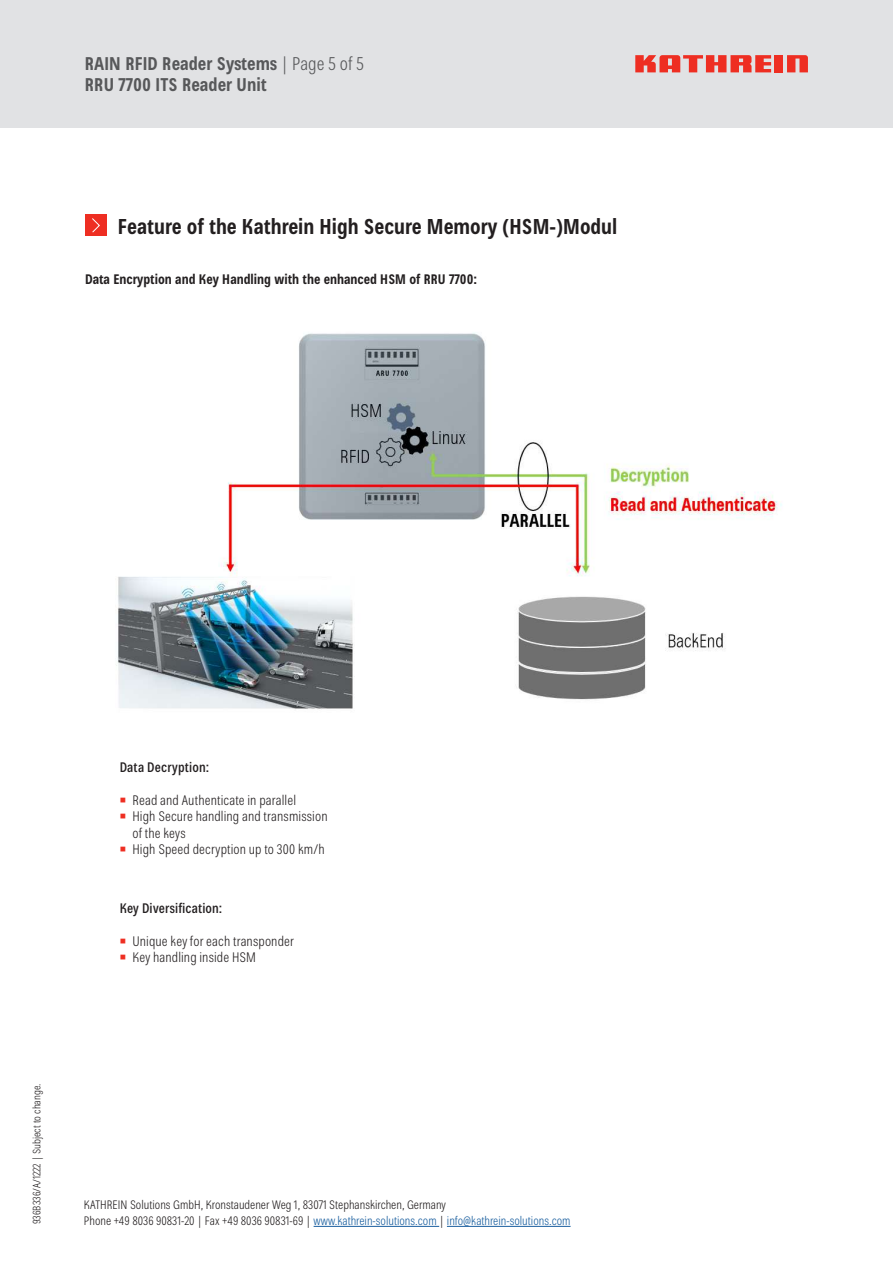
<style>
.page{position:relative;width:893px;height:1263px;background:#fff}
.page>*{position:absolute;margin:0;border:0;box-sizing:border-box;transform-origin:0 0}
.t1{font:700 condensed 21px "Kathrein 77";color:#231f20}
.t2{font:700 condensed 18px/21px "Kathrein 77";color:#57585a}
.t3{font:300 condensed 13.5px/16.5px "Kathrein 47";letter-spacing:.01em;color:#231f20}
.t4{font:700 condensed 13.5px "Kathrein 77";color:#231f20}
.t5{font:500 condensed 13.5px "Kathrein 67";letter-spacing:.015em;color:#231f20}
.t6{font:300 condensed 12px/16.2px "Kathrein 47";color:#231f20}
.t7{font:300 condensed 10.5px "Kathrein 47";color:#231f20}
.s1{font-family:"Kathrein 47";font-weight:300}
.s2{font-family:"Arial";font-weight:700;font-stretch:normal;font-size:18px;color:#ee2e22}
.s3{color:#175d9e}
</style>
<div class="page">
<div style="left:0;top:0;width:893px;height:128px;background:#e1e2e4"></div>
<div style="left:775px;top:55px;width:8px;height:17px;background:#ee2e22"></div>
<svg style="left:787px;top:55px;width:21px;height:17px"></svg>
<svg style="left:635px;top:55px;width:136px;height:17px"></svg>
<hr style="left:314px;top:1226px;width:125px;height:1px;background:#175d9e">
<hr style="left:447px;top:1226px;width:124px;height:1px;background:#175d9e">
<div style="left:85px;top:215px;width:21px;height:21px;background:#ee2e22"></div>
<svg style="left:92px;top:218px;width:8px;height:15px"></svg>
<img style="left:116px;top:333px;width:666px;height:376px">
<h2 class="t2" style="left:85px;top:55px;width:281px">RAIN RFID Reader Systems <span class="s1">| Page 5 of 5<br></span>RRU 7700 ITS Reader Unit</h2>
<h1 class="t1" style="left:118px;top:218px;width:501px">Feature of the Kathrein High Secure Memory (HSM-)Modul</h1>
<p class="t4" style="left:85px;top:274px;width:394px">Data Encryption and Key Handling with the enhanced HSM of RRU 7700:</p>
<p class="t5" style="left:120px;top:761px;width:91px">Data Decryption:</p>
<p class="t3" style="left:120px;top:793px;width:178px"><span class="s2">▪</span> Read and Authenticate in parallel</p>
<p class="t3" style="left:132px;top:809px;width:197px;text-indent:-13px"><span class="s2">▪</span> High Secure handling and transmission of the keys</p>
<p class="t3" style="left:120px;top:842px;width:207px"><span class="s2">▪</span> High Speed decryption up to 300 km/h</p>
<p class="t5" style="left:120px;top:902px;width:104px">Key Diversification:</p>
<p class="t3" style="left:120px;top:934px;width:176px"><span class="s2">▪</span> Unique key for each transponder</p>
<p class="t3" style="left:120px;top:950px;width:138px"><span class="s2">▪</span> Key handling inside HSM</p>
<p class="t7" style="left:33px;top:1224px;width:142px;rotate:-90deg">936B336/A/1222 | Subject to change.</p>
<p class="t6" style="left:84px;top:1198px;width:488px">KATHREIN Solutions GmbH, Kronstaudener Weg 1, 83071 Stephanskirchen, Germany<br>Phone +49 8036 90831-20 | Fax +49 8036 90831-69 | <span class="s3">www.kathrein-solutions.com</span> | <span class="s3">info@kathrein-solutions.com</span></p>
</div>
